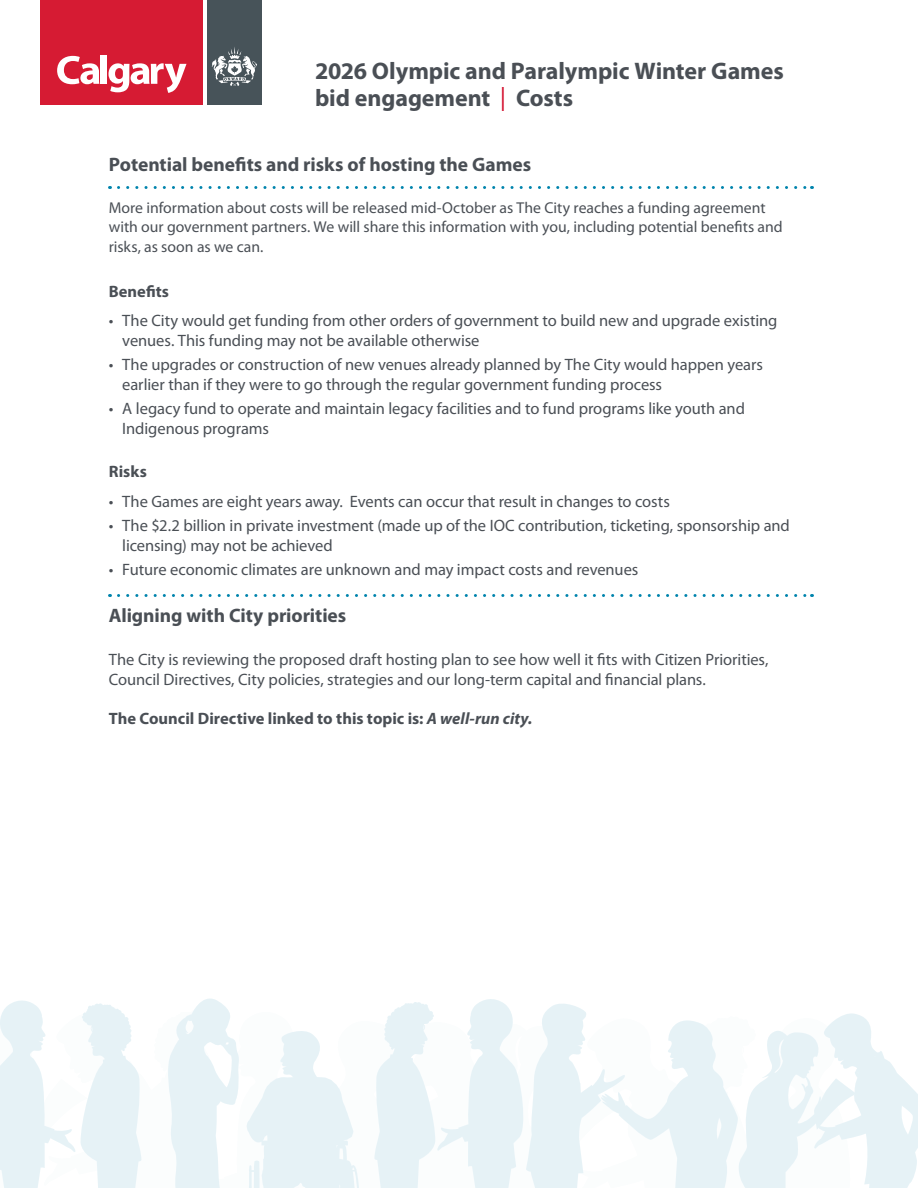
<style>
.page{position:relative;width:918px;height:1188px;background:#fff}
.page>*{position:absolute;margin:0;border:0;box-sizing:border-box;transform-origin:0 0}
.t1{font:700 24px/26.8px "Myriad Pro";letter-spacing:-.005em;color:#4a4f55}
.Subheader{font:700 19.5px "Myriad Pro";letter-spacing:-.005em;color:#4a4f55}
.Body_Copy{font:16.5px/19.8px "Myriad Pro";letter-spacing:-.005em;color:#4a4f55}
.Body_Copy-2{font:700 16.5px "Myriad Pro";color:#4a4f55}
.Body_Header_Bold{font:700 16.5px "Myriad Pro";letter-spacing:.005em;color:#4a4f55}
.Body_Header_Bold-2{font:15.75px/19.4px "Myriad Pro";color:#4a4f55}
.s1{font-weight:400;color:#d30d2b}
.s2{font-style:italic}
</style>
<div class="page">
<svg style="left:0;top:998px;width:918px;height:190px"></svg>
<div style="left:40px;top:0;width:163px;height:105px;background:#d61b33"></div>
<div style="left:207px;top:0;width:55px;height:105px;background:#475359"></div>
<svg style="left:57px;top:56px;width:42px;height:28px"></svg>
<div style="left:101px;top:55px;width:6px;height:29px;background:#fff"></div>
<svg style="left:109px;top:63px;width:78px;height:30px"></svg>
<svg style="left:212px;top:47px;width:45px;height:39px"></svg>
<svg style="left:118px;top:594px;width:695px;height:3px"></svg>
<svg style="left:118px;top:186px;width:695px;height:3px"></svg>
<p class="t1" style="left:315px;top:57px;width:470px">2026 Olympic and Paralympic Winter Games bid engagement <span class="s1">|</span> Costs</p>
<p class="Subheader" style="left:109px;top:152px;width:424px">Potential benefits and risks of hosting the Games</p>
<p class="Body_Header_Bold-2" style="left:109px;top:198px;width:675px">More information about costs will be released mid-October as The City reaches a funding agreement with our government partners. We will share this information with you, including potential benefits and risks, as soon as we can.</p>
<p class="Body_Header_Bold" style="left:109px;top:281px;width:62px">Benefits</p>
<p class="Body_Copy" style="left:122px;top:311px;width:657px;text-indent:-14px">• The City would get funding from other orders of government to build new and upgrade existing venues. This funding may not be available otherwise</p>
<p class="Body_Copy" style="left:122px;top:355px;width:642px;text-indent:-14px">• The upgrades or construction of new venues already planned by The City would happen years earlier than if they were to go through the regular government funding process</p>
<p class="Body_Copy" style="left:122px;top:399px;width:624px;text-indent:-14px">• A legacy fund to operate and maintain legacy facilities and to fund programs like youth and<br>Indigenous programs</p>
<p class="Body_Header_Bold" style="left:109px;top:461px;width:40px">Risks</p>
<p class="Body_Copy" style="left:109px;top:491px;width:563px">• The Games are eight years away. Events can occur that result in changes to costs</p>
<p class="Body_Copy" style="left:122px;top:515px;width:669px;text-indent:-14px">• The $2.2 billion in private investment (made up of the IOC contribution, ticketing, sponsorship and licensing) may not be achieved</p>
<p class="Body_Copy" style="left:109px;top:559px;width:531px">• Future economic climates are unknown and may impact costs and revenues</p>
<p class="Subheader" style="left:109px;top:602px;width:239px">Aligning with City priorities</p>
<p class="Body_Copy" style="left:109px;top:649px;width:661px">The City is reviewing the proposed draft hosting plan to see how well it fits with Citizen Priorities,<br>Council Directives, City policies, strategies and our long-term capital and financial plans.</p>
<p class="Body_Copy-2" style="left:109px;top:708px;width:425px">The Council Directive linked to this topic is: <span class="s2">A well-run city.</span></p>
</div>
